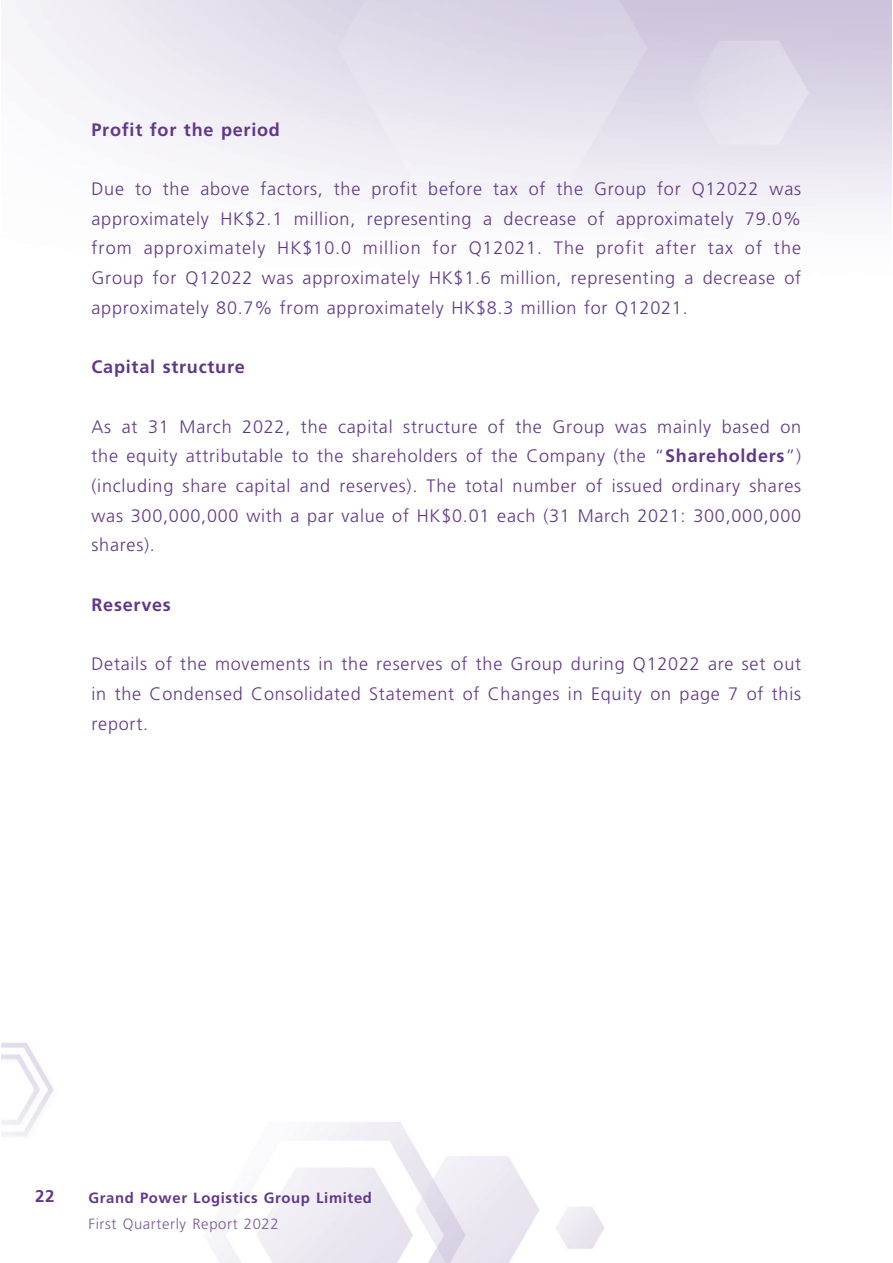
<style>
.page{position:relative;width:893px;height:1263px;background:#fff}
.page>*{position:absolute;margin:0;border:0;box-sizing:border-box;transform-origin:0 0}
.t1{font:300 18px/29.7px "Frutiger";letter-spacing:.04em;color:#60388a;text-align:justify}
.t2{font:700 18px "Frutiger";letter-spacing:.04em;color:#60388a}
.t3{font:700 16.95px "Frutiger";color:#60388a}
.t4{font:700 14.85px "Frutiger";letter-spacing:.04em;color:#60388a}
.t5{font:300 14.85px "Frutiger";letter-spacing:.04em;color:#78599a}
.s1{font-weight:700}
</style>
<div class="page">
<p class="t2" style="left:91px;top:122px;width:190px">Profit for the period</p>
<p class="t1" style="left:91px;top:175px;width:711px">Due to the above factors, the profit before tax of the Group for Q12022 was approximately HK$2.1 million, representing a decrease of approximately 79.0% from approximately HK$10.0 million for Q12021. The profit after tax of the Group for Q12022 was approximately HK$1.6 million, representing a decrease of approximately 80.7% from approximately HK$8.3 million for Q12021.</p>
<p class="t2" style="left:91px;top:360px;width:155px">Capital structure</p>
<p class="t1" style="left:91px;top:413px;width:711px">As at 31 March 2022, the capital structure of the Group was mainly based on the equity attributable to the shareholders of the Company (the “<span class="s1">Shareholders</span>”) (including share capital and reserves). The total number of issued ordinary shares was 300,000,000 with a par value of HK$0.01 each (31 March 2021: 300,000,000 shares).</p>
<p class="t2" style="left:91px;top:597px;width:81px">Reserves</p>
<p class="t1" style="left:91px;top:650px;width:711px">Details of the movements in the reserves of the Group during Q12022 are set out in the Condensed Consolidated Statement of Changes in Equity on page 7 of this report.</p>
<p class="t3" style="left:35px;top:1189px;width:21px">22</p>
<p class="t4" style="left:88px;top:1192px;width:285px">Grand Power Logistics Group Limited</p>
<p class="t5" style="left:88px;top:1218px;width:192px">First Quarterly Report 2022</p>
</div>
